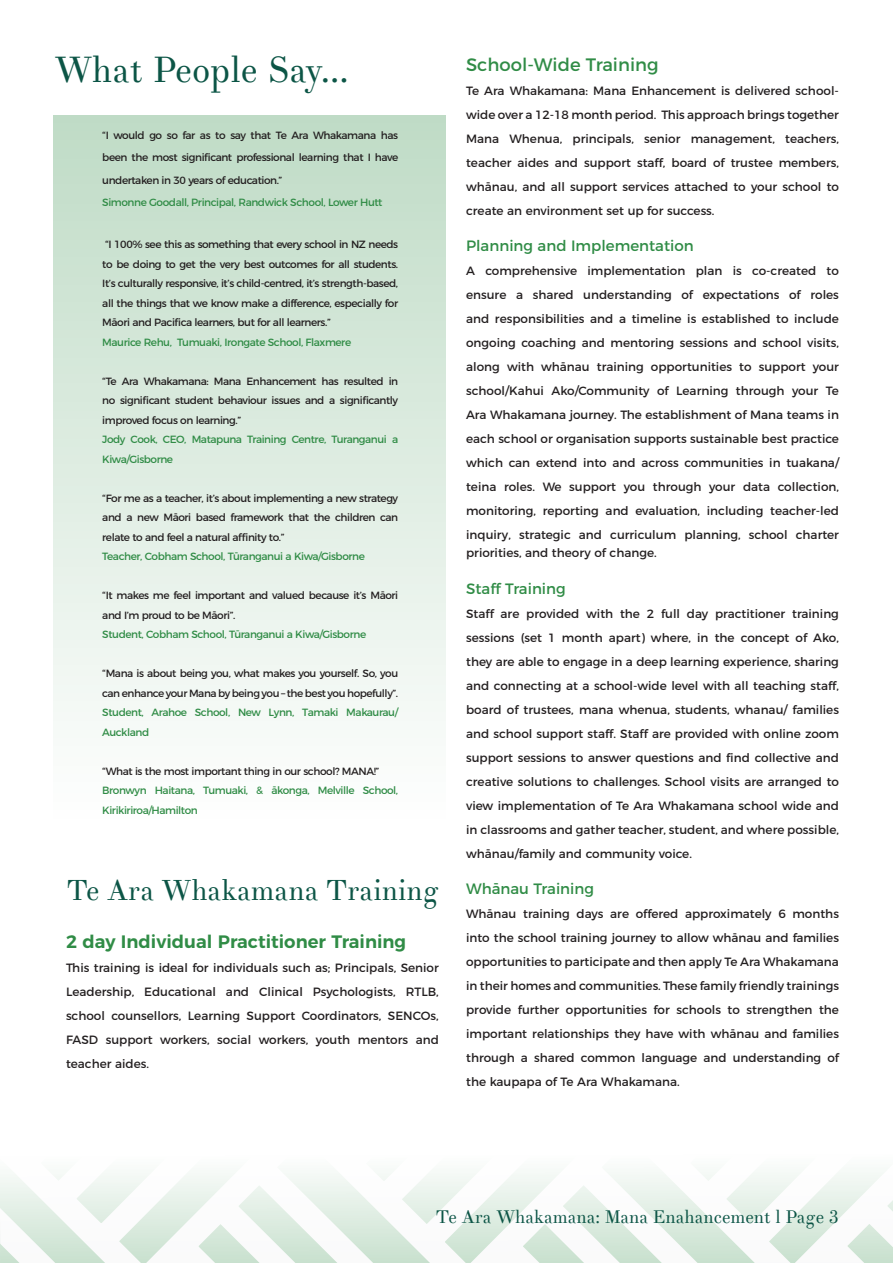
<style>
.page{position:relative;width:893px;height:1263px;background:#fff}
.page>*{position:absolute;margin:0;border:0;box-sizing:border-box;transform-origin:0 0}
.Headline_-_Align_Lef{font:36px "Theano Didot";color:#0c5546}
.t1{font:28.5px "Theano Didot";color:#0c5546}
.t2{font:18px "Theano Didot";color:#0c5546}
.t3{font:600 18px "Montserrat";color:#308c46}
.t4{font:18px "Montserrat";color:#308c46}
.t5{font:15px "Montserrat";color:#308c46}
.t6{font:12px/24px "Montserrat";color:#231f20;text-align:justify}
.t7{font:10.5px/19.5px "Montserrat";letter-spacing:-.04em;color:#231f20;text-align:justify}
.t8{font:10.5px/19.5px "Montserrat";letter-spacing:-.04em;color:#308c46}
</style>
<div class="page">
<svg style="left:1px;top:1173px;width:892px;height:90px"></svg>
<svg style="left:0;top:1175px;width:1px;height:88px"></svg>
<div style="left:53px;top:115px;width:392px;height:709px;background:linear-gradient(to bottom,#bfdbc6,#fefefe)"></div>
<p class="Headline_-_Align_Lef" style="left:54px;top:47px;width:296px">What People Say...</p>
<p class="t7" style="left:102px;top:123px;width:297px;line-height:22.5px">“I would go so far as to say that Te Ara Whakamana has been the most significant professional learning that I have undertaken in 30 years of education.”</p>
<p class="t8" style="left:102px;top:192px;width:282px">Simonne Goodall, Principal, Randwick School, Lower Hutt</p>
<p class="t7" style="left:102px;top:234px;width:297px">“I 100% see this as something that every school in NZ needs to be doing to get the very best outcomes for all students.<br>It’s culturally responsive, it’s child-centred, it’s strength-based, all the things that we know make a difference, especially for Māori and Pacifica learners, but for all learners.”</p>
<p class="t8" style="left:102px;top:331px;width:250px">Maurice Rehu, Tumuaki, Irongate School, Flaxmere</p>
<p class="t7" style="left:102px;top:370px;width:297px">“Te Ara Whakamana: Mana Enhancement has resulted in no significant student behaviour issues and a significantly improved focus on learning.”</p>
<p class="t8" style="left:102px;top:429px;width:297px">Jody Cook, CEO, Matapuna Training Centre, Turanganui a<br>Kiwa/Gisborne</p>
<p class="t7" style="left:102px;top:487px;width:297px">“For me as a teacher, it’s about implementing a new strategy and a new Māori based framework that the children can relate to and feel a natural affinity to.”</p>
<p class="t8" style="left:102px;top:546px;width:264px">Teacher, Cobham School, Tūranganui a Kiwa/Gisborne</p>
<p class="t7" style="left:102px;top:585px;width:297px">“It makes me feel important and valued because it’s Māori and I’m proud to be Māori”.</p>
<p class="t8" style="left:102px;top:624px;width:265px">Student, Cobham School, Tūranganui a Kiwa/Gisborne</p>
<p class="t7" style="left:102px;top:663px;width:297px">“Mana is about being you, what makes you yourself. So, you can enhance your Mana by being you – the best you hopefully”.</p>
<p class="t8" style="left:102px;top:702px;width:297px">Student, Arahoe School, New Lynn, Tamaki Makaurau/<br>Auckland</p>
<p class="t7" style="left:102px;top:760px;width:279px">“What is the most important thing in our school? MANA!”</p>
<p class="t8" style="left:102px;top:780px;width:297px">Bronwyn Haitana, Tumuaki, &amp; ākonga, Melville School,<br>Kirikiriroa/Hamilton</p>
<p class="t1" style="left:66px;top:872px;width:374px">Te Ara Whakamana Training</p>
<p class="t3" style="left:66px;top:927px;width:342px">2 day Individual Practitioner Training</p>
<p class="t6" style="left:66px;top:954px;width:374px">This training is ideal for individuals such as; Principals, Senior Leadership, Educational and Clinical Psychologists, RTLB, school counsellors, Learning Support Coordinators, SENCOs, FASD support workers, social workers, youth mentors and teacher aides.</p>
<p class="t4" style="left:466px;top:51px;width:194px">School-Wide Training</p>
<p class="t6" style="left:466px;top:78px;width:374px">Te Ara Whakamana: Mana Enhancement is delivered school&shy;wide over a 12-18 month period. This approach brings together Mana Whenua, principals, senior management, teachers, teacher aides and support staff, board of trustee members, whānau, and all support services attached to your school to create an environment set up for success.</p>
<p class="t5" style="left:466px;top:234px;width:229px">Planning and Implementation</p>
<p class="t6" style="left:466px;top:258px;width:374px">A comprehensive implementation plan is co-created to ensure a shared understanding of expectations of roles and responsibilities and a timeline is established to include ongoing coaching and mentoring sessions and school visits, along with whānau training opportunities to support your school/Kahui Ako/Community of Learning through your Te Ara Whakamana journey. The establishment of Mana teams in each school or organisation supports sustainable best practice which can extend into and across communities in tuakana/ teina roles. We support you through your data collection, monitoring, reporting and evaluation, including teacher-led inquiry, strategic and curriculum planning, school charter</p>
<p class="t6" style="left:466px;top:540px;width:192px">priorities, and theory of change.</p>
<p class="t5" style="left:466px;top:576px;width:101px">Staff Training</p>
<p class="t6" style="left:466px;top:600px;width:374px">Staff are provided with the 2 full day practitioner training sessions (set 1 month apart) where, in the concept of Ako, they are able to engage in a deep learning experience, sharing and connecting at a school-wide level with all teaching staff, board of trustees, mana whenua, students, whanau/ families and school support staff. Staff are provided with online zoom support sessions to answer questions and find collective and creative solutions to challenges. School visits are arranged to view implementation of Te Ara Whakamana school wide and in classrooms and gather teacher, student, and where possible, whānau/family and community voice.</p>
<p class="t5" style="left:466px;top:876px;width:129px">Whānau Training</p>
<p class="t6" style="left:466px;top:900px;width:374px">Whānau training days are offered approximately 6 months into the school training journey to allow whānau and families opportunities to participate and then apply Te Ara Whakamana in their homes and communities. These family friendly trainings provide further opportunities for schools to strengthen the important relationships they have with whānau and families through a shared common language and understanding of the kaupapa of Te Ara Whakamana.</p>
<p class="t2" style="left:436px;top:1205px;width:405px">Te Ara Whakamana: Mana Enahancement l Page 3</p>
</div>
